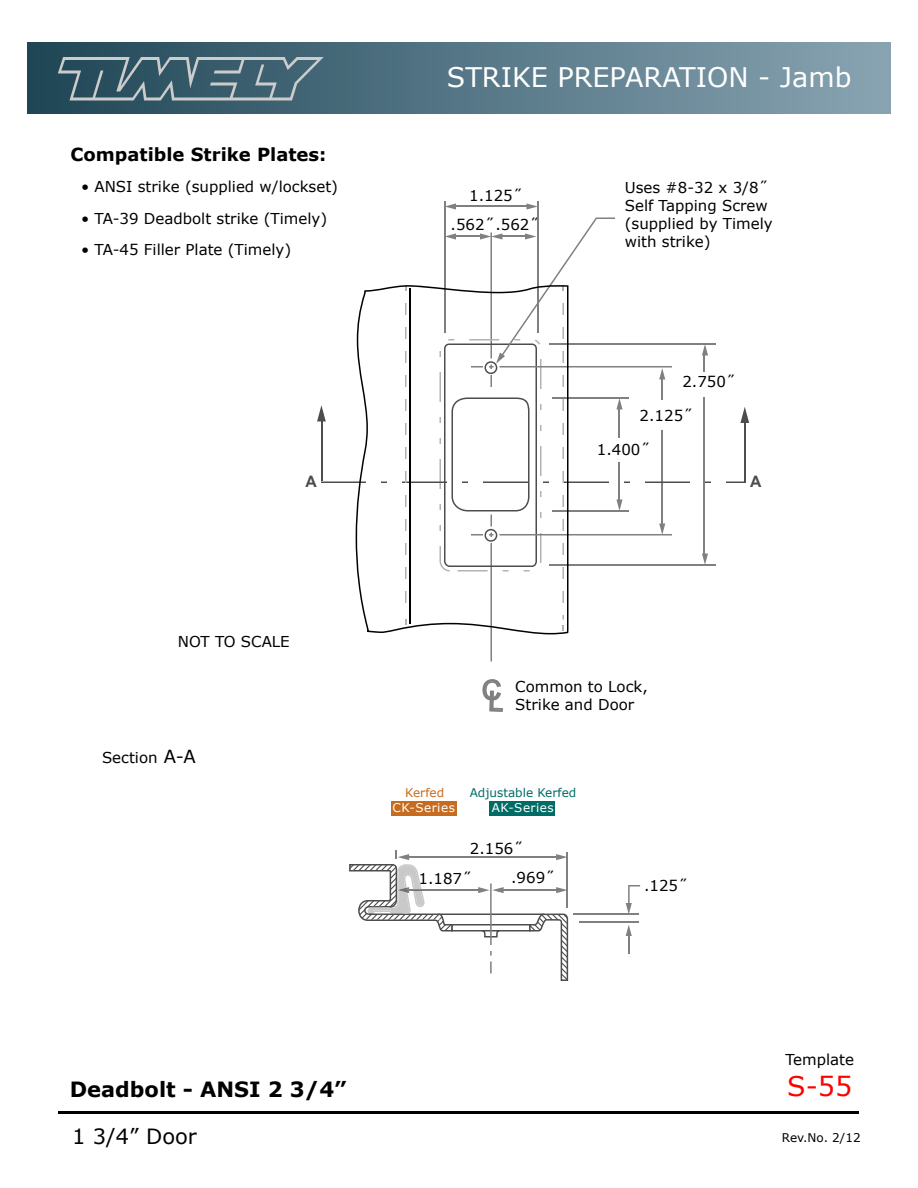
<style>
.page{position:relative;width:918px;height:1188px;background:#fff}
.page>*{position:absolute;margin:0;border:0;box-sizing:border-box;transform-origin:0 0}
.t1{font:27px "Verdana";color:#fff}
.t2{font:27px "Verdana";color:#f00}
.t3{font:700 21px "Verdana";color:#000}
.t4{font:21px "Verdana";color:#000}
.t5{font:700 18px "Verdana";color:#000}
.t6{font:700 15.75px "Arial";color:#4d4d4d}
.t7{font:15px/18px "Verdana";color:#000}
.t8{font:12px "Verdana";letter-spacing:.04em;color:#fff}
.t9{font:12px "Verdana";color:#006c66}
.t10{font:12px "Verdana";color:#000}
.t11{font:12px "Verdana";color:#c76b1e}
.s1{font-size:18px}
</style>
<div class="page">
<hr style="left:490px;top:543px;width:2px;height:119px;background:#808080">
<svg style="left:659px;top:368px;width:6px;height:32px"></svg>
<hr style="left:662px;top:430px;width:1px;height:96px;background:#808080">
<svg style="left:659px;top:524px;width:6px;height:10px"></svg>
<svg style="left:702px;top:345px;width:6px;height:27px"></svg>
<hr style="left:704px;top:398px;width:1px;height:158px;background:#808080">
<svg style="left:702px;top:554px;width:6px;height:10px"></svg>
<hr style="left:453px;top:206px;width:77px;height:1px;background:#808080">
<svg style="left:446px;top:203px;width:10px;height:7px"></svg>
<svg style="left:526px;top:203px;width:11px;height:7px"></svg>
<hr style="left:573px;top:914px;width:66px;height:1px;background:#808080">
<hr style="left:579px;top:921px;width:60px;height:1px;background:#808080">
<hr style="left:549px;top:344px;width:167px;height:1px;background:#808080">
<hr style="left:549px;top:564px;width:167px;height:2px;background:#808080">
<hr style="left:444px;top:201px;width:2px;height:132px;background:#808080">
<hr style="left:537px;top:201px;width:1px;height:132px;background:#808080">
<hr style="left:744px;top:420px;width:2px;height:63px;background:#4d4d4d">
<svg style="left:740px;top:407px;width:9px;height:16px"></svg>
<hr style="left:321px;top:482px;width:45px;height:1px;background:#4d4d4d">
<hr style="left:645px;top:482px;width:45px;height:1px;background:#4d4d4d">
<svg style="left:726px;top:482px;width:18px;height:1px"></svg>
<hr style="left:321px;top:418px;width:1px;height:64px;background:#4d4d4d">
<svg style="left:317px;top:405px;width:9px;height:17px"></svg>
<hr style="left:628px;top:933px;width:2px;height:21px;background:#808080">
<svg style="left:626px;top:925px;width:6px;height:11px"></svg>
<svg style="left:626px;top:885px;width:14px;height:29px"></svg>
<div style="left:27px;top:42px;width:864px;height:72px;background:linear-gradient(to right,#234959,#88a3b2)"></div>
<hr style="left:58px;top:1112px;width:802px;height:2px;background:#000">
<svg style="left:58px;top:57px;width:266px;height:43px;background:#54707d"></svg>
<hr style="left:500px;top:366px;width:172px;height:2px;background:#808080">
<hr style="left:500px;top:534px;width:172px;height:2px;background:#808080">
<svg style="left:446px;top:218px;width:184px;height:361px"></svg>
<svg style="left:356px;top:285px;width:212px;height:349px"></svg>
<svg style="left:349px;top:850px;width:219px;height:131px"></svg>
<div style="left:391px;top:801px;width:66px;height:15px;background:#c76b1e"></div>
<div style="left:489px;top:801px;width:66px;height:15px;background:#006c66"></div>
<svg style="left:482px;top:679px;width:21px;height:33px"></svg>
<p class="t5" style="left:70px;top:141px;width:257px">Compatible Strike Plates:</p>
<p class="t7" style="left:81px;top:178px;width:259px">• ANSI strike (supplied w/lockset)</p>
<p class="t7" style="left:81px;top:209px;width:248px">• TA-39 Deadbolt strike (Timely)</p>
<p class="t7" style="left:81px;top:241px;width:212px">• TA-45 Filler Plate (Timely)</p>
<h1 class="t1" style="left:447px;top:58px;width:406px">STRIKE PREPARATION - Jamb</h1>
<p class="t7" style="left:469px;top:187px;width:55px">1.125˝</p>
<p class="t7" style="left:451px;top:216px;width:90px">.562˝.562˝</p>
<p class="t7" style="left:625px;top:179px;width:149px">Uses #8-32 x 3/8˝<br>Self Tapping Screw (supplied by Timely with strike)</p>
<p class="t7" style="left:682px;top:373px;width:55px">2.750˝</p>
<p class="t7" style="left:640px;top:407px;width:55px">2.125˝</p>
<p class="t7" style="left:597px;top:440px;width:55px">1.400˝</p>
<p class="t6" style="left:305px;top:471px;width:13px">A</p>
<p class="t6" style="left:750px;top:471px;width:13px">A</p>
<p class="t7" style="left:178px;top:632px;width:113px">NOT TO SCALE</p>
<p class="t7" style="left:102px;top:748px;width:95px">Section <span class="s1">A-A</span></p>
<p class="t7" style="left:515px;top:678px;width:134px">Common to Lock,<br>Strike and Door</p>
<p class="t11" style="left:405px;top:784px;width:41px">Kerfed</p>
<p class="t8" style="left:393px;top:800px;width:64px">CK-Series</p>
<p class="t9" style="left:470px;top:784px;width:108px">Adjustable Kerfed</p>
<p class="t8" style="left:492px;top:800px;width:64px">AK-Series</p>
<p class="t7" style="left:470px;top:839px;width:55px">2.156˝</p>
<p class="t7" style="left:419px;top:869px;width:55px">1.187˝</p>
<p class="t7" style="left:511px;top:869px;width:45px">.969˝</p>
<p class="t7" style="left:644px;top:876px;width:45px">.125˝</p>
<h2 class="t3" style="left:70px;top:1074px;width:278px">Deadbolt - ANSI 2 3/4”</h2>
<h2 class="t4" style="left:72px;top:1122px;width:126px">1 3/4” Door</h2>
<p class="t7" style="left:786px;top:1050px;width:70px">Template</p>
<h1 class="t2" style="left:787px;top:1067px;width:67px">S-55</h1>
<p class="t10" style="left:782px;top:1129px;width:80px">Rev.No. 2/12</p>
</div>
